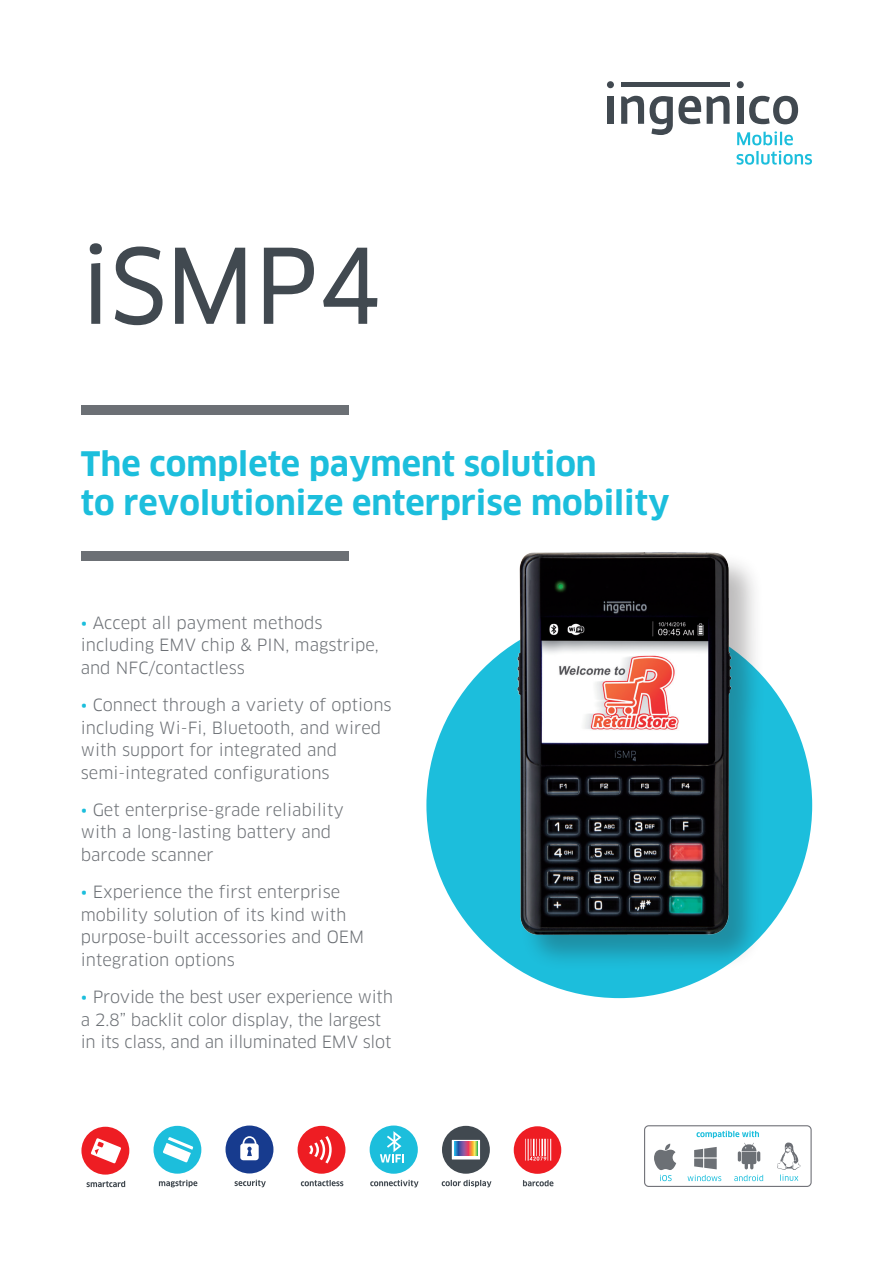
<style>
.page{position:relative;width:893px;height:1263px;background:#fff}
.page>*{position:absolute;margin:0;border:0;box-sizing:border-box;transform-origin:0 0}
.COUV_-_Titre{font:97.5px "Clan Pro";color:#414950}
.COUV_-_Sous-titre{font:700 33px/39.6px "Clan Pro";color:#1cbedc}
.COUV_-_Texte_points{font:16.5px/22.5px "Clan Pro";color:#6c7075}
.s1{color:#1cbedc}
</style>
<div class="page">
<div style="left:607px;top:96px;width:6px;height:28px;background:#414950"></div>
<div style="left:621px;top:82px;width:108px;height:5px;background:#414950"></div>
<svg style="left:650px;top:96px;width:51px;height:39px"></svg>
<div style="left:737px;top:96px;width:6px;height:28px;background:#414950"></div>
<svg style="left:749px;top:96px;width:49px;height:28px"></svg>
<div style="left:607px;top:81px;width:7px;height:7px;background:#414950;border-radius:50%"></div>
<div style="left:737px;top:81px;width:7px;height:7px;background:#414950;border-radius:50%"></div>
<svg style="left:621px;top:96px;width:23px;height:28px"></svg>
<svg style="left:707px;top:96px;width:22px;height:28px"></svg>
<svg style="left:737px;top:131px;width:56px;height:14px"></svg>
<svg style="left:737px;top:151px;width:75px;height:14px"></svg>
<div style="left:426px;top:612px;width:386px;height:386px;background:#1cbedc;border-radius:50%"></div>
<div style="left:81px;top:405px;width:268px;height:10px;background:#6c7075"></div>
<div style="left:81px;top:551px;width:268px;height:9px;background:#6c7075"></div>
<svg style="left:89px;top:243px;width:13px;height:81px"></svg>
<svg style="left:114px;top:246px;width:49px;height:80px"></svg>
<svg style="left:175px;top:247px;width:71px;height:77px"></svg>
<svg style="left:263px;top:247px;width:51px;height:77px"></svg>
<svg style="left:323px;top:247px;width:55px;height:77px"></svg>
<div style="left:81px;top:1127px;width:48px;height:47px;background:#ee1d23;border-radius:50%"></div>
<svg style="left:91px;top:1138px;width:30px;height:25px"></svg>
<svg style="left:87px;top:1181px;width:38px;height:6px"></svg>
<div style="left:154px;top:1126px;width:47px;height:48px;background:#1cbedc;border-radius:50%"></div>
<svg style="left:163px;top:1137px;width:30px;height:25px"></svg>
<svg style="left:159px;top:1180px;width:38px;height:7px"></svg>
<div style="left:226px;top:1125px;width:47px;height:48px;background:#173b8e;border-radius:50%"></div>
<svg style="left:240px;top:1136px;width:19px;height:24px"></svg>
<svg style="left:235px;top:1180px;width:31px;height:7px"></svg>
<div style="left:298px;top:1126px;width:47px;height:48px;background:#ee1d23;border-radius:50%"></div>
<svg style="left:309px;top:1136px;width:23px;height:27px"></svg>
<svg style="left:301px;top:1180px;width:42px;height:6px"></svg>
<svg style="left:442px;top:1180px;width:49px;height:7px"></svg>
<div style="left:442px;top:1126px;width:48px;height:48px;background:#414950;border-radius:50%"></div>
<div style="left:452px;top:1140px;width:28px;height:19px;background:linear-gradient(to right,#fff,#fff)"></div>
<svg style="left:454px;top:1142px;width:24px;height:14px"></svg>
<div style="left:514px;top:1126px;width:47px;height:48px;background:#ee1d23;border-radius:50%"></div>
<svg style="left:525px;top:1139px;width:26px;height:22px"></svg>
<svg style="left:523px;top:1180px;width:30px;height:6px"></svg>
<div style="left:370px;top:1125px;width:48px;height:49px;background:#1cbedc;border-radius:50%"></div>
<svg style="left:370px;top:1180px;width:49px;height:7px"></svg>
<svg style="left:380px;top:1131px;width:24px;height:31px"></svg>
<svg style="left:687px;top:1175px;width:34px;height:6px"></svg>
<svg style="left:734px;top:1175px;width:29px;height:6px"></svg>
<div style="left:644px;top:1125px;width:168px;height:62px;border:1px solid #727379;border-radius:4px"></div>
<svg style="left:694px;top:1131px;width:66px;height:38px"></svg>
<svg style="left:654px;top:1143px;width:22px;height:38px"></svg>
<svg style="left:777px;top:1142px;width:24px;height:39px"></svg>
<div style="left:518px;top:551px;width:248px;height:420px;background:#231f20;opacity:.3"></div>
<img style="left:501px;top:551px;width:246px;height:399px">
<p class="COUV_-_Titre" style="left:81px;top:228px;width:302px">iSMP4</p>
<p class="COUV_-_Sous-titre" style="left:81px;top:444px;width:590px">The complete payment solution<br>to revolutionize enterprise mobility</p>
<p class="COUV_-_Texte_points" style="left:81px;top:611px;width:300px"><span class="s1">•</span> Accept all payment methods including EMV chip &amp; PIN, magstripe, and NFC/contactless</p>
<p class="COUV_-_Texte_points" style="left:81px;top:694px;width:312px"><span class="s1">•</span> Connect through a variety of options including Wi-Fi, Bluetooth, and wired with support for integrated and semi-integrated configurations</p>
<p class="COUV_-_Texte_points" style="left:81px;top:799px;width:265px"><span class="s1">•</span> Get enterprise-grade reliability with a long-lasting battery and barcode scanner</p>
<p class="COUV_-_Texte_points" style="left:81px;top:881px;width:285px"><span class="s1">•</span> Experience the first enterprise mobility solution of its kind with purpose-built accessories and OEM integration options</p>
<p class="COUV_-_Texte_points" style="left:81px;top:986px;width:314px"><span class="s1">•</span> Provide the best user experience with a 2.8” backlit color display, the largest in its class, and an illuminated EMV slot</p>
</div>
